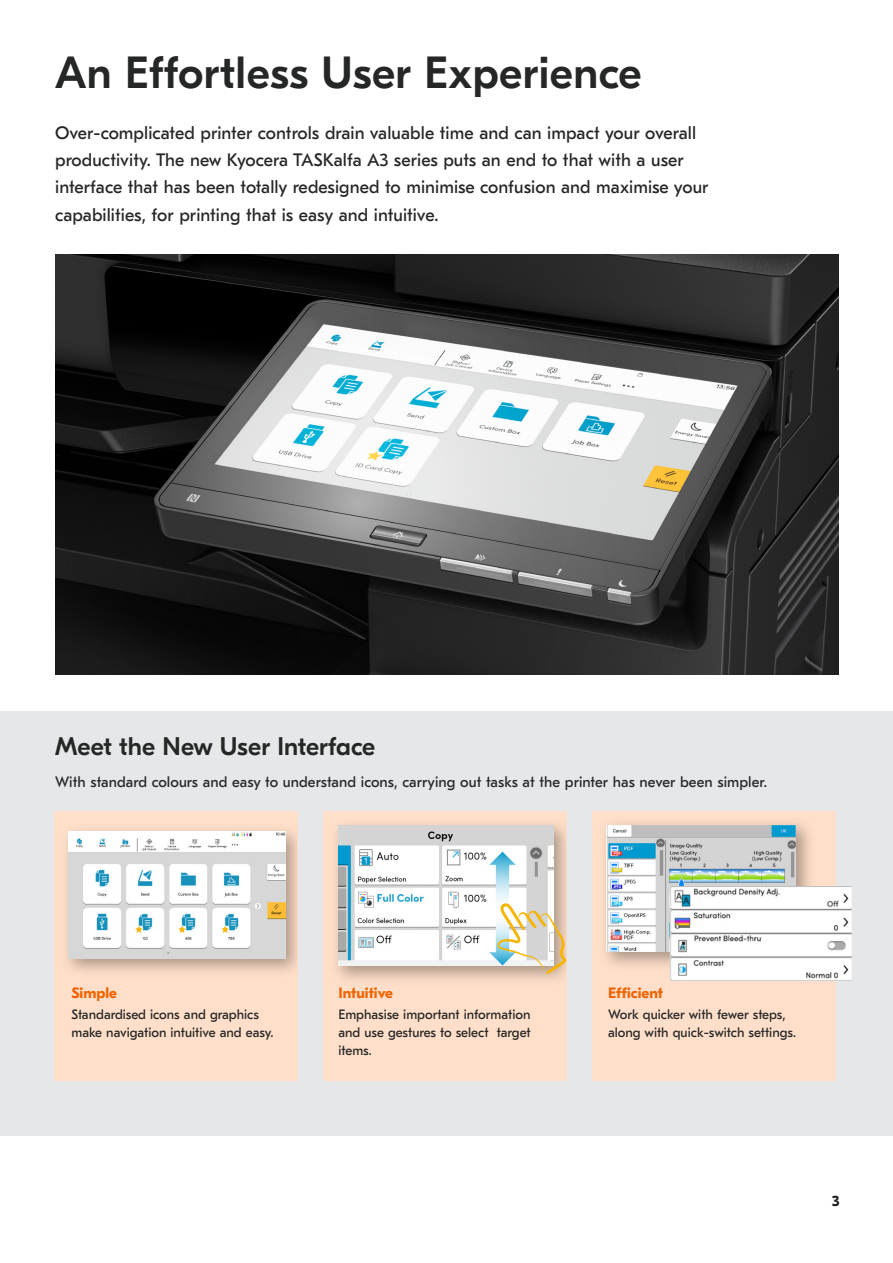
<style>
.page{position:relative;width:893px;height:1263px;background:#fff}
.page>*{position:absolute;margin:0;border:0;box-sizing:border-box;transform-origin:0 0}
.t1{font:500 45px "GT Eesti Pro Display";letter-spacing:.01em;color:#252626}
.t2{font:500 25.5px "GT Eesti Pro Display";letter-spacing:.005em;color:#252626}
.t3{font:18px "GT Eesti Pro Text";letter-spacing:.005em;color:#252626}
.t4{font:15px "GT Eesti Pro Text";letter-spacing:.005em;color:#252626}
.t5{font:700 15px "GT Eesti Pro Text";color:#f06300}
.t6{font:700 15px "GT Eesti Pro Text";color:#231f20}
.t7{font:13.5px/18px "GT Eesti Pro Text";color:#252626}
</style>
<div class="page">
<div style="left:0;top:711px;width:893px;height:424px;background:#e6e7e9"></div>
<img style="left:55px;top:255px;width:784px;height:419px">
<div style="left:54px;top:811px;width:243px;height:269px;background:#ffdfc9"></div>
<div style="left:323px;top:811px;width:244px;height:269px;background:#ffdfc9"></div>
<div style="left:593px;top:811px;width:243px;height:269px;background:#ffdfc9"></div>
<img style="left:66px;top:830px;width:231px;height:142px">
<img style="left:69px;top:832px;width:216px;height:126px">
<img style="left:335px;top:824px;width:232px;height:156px">
<img style="left:338px;top:825px;width:215px;height:141px">
<img style="left:604px;top:823px;width:206px;height:148px">
<img style="left:607px;top:825px;width:189px;height:127px">
<svg style="left:498px;top:903px;width:68px;height:71px;background:#ded4b9"></svg>
<img style="left:670px;top:886px;width:182px;height:94px">
<p class="t1" style="left:55px;top:48px;width:588px">An Effortless User Experience</p>
<p class="t3" style="left:55px;top:123px;width:642px">Over-complicated printer controls drain valuable time and can impact your overall</p>
<p class="t3" style="left:55px;top:150px;width:630px">productivity. The new Kyocera TASKalfa A3 series puts an end to that with a user</p>
<p class="t3" style="left:55px;top:177px;width:655px">interface that has been totally redesigned to minimise confusion and maximise your</p>
<p class="t3" style="left:55px;top:204px;width:385px">capabilities, for printing that is easy and intuitive.</p>
<p class="t2" style="left:55px;top:732px;width:322px">Meet the New User Interface</p>
<p class="t4" style="left:55px;top:773px;width:713px">With standard colours and easy to understand icons, carrying out tasks at the printer has never been simpler.</p>
<p class="t5" style="left:71px;top:984px;width:47px">Simple</p>
<p class="t7" style="left:71px;top:1005px;width:204px">Standardised icons and graphics make navigation intuitive and easy.</p>
<p class="t5" style="left:338px;top:984px;width:56px">Intuitive</p>
<p class="t7" style="left:338px;top:1005px;width:194px;text-align:justify">Emphasise important information and use gestures to select target items.</p>
<p class="t5" style="left:608px;top:984px;width:57px">Efficient</p>
<p class="t7" style="left:608px;top:1005px;width:190px">Work quicker with fewer steps, along with quick-switch settings.</p>
<p class="t6" style="left:832px;top:1193px;width:9px">3</p>
</div>
